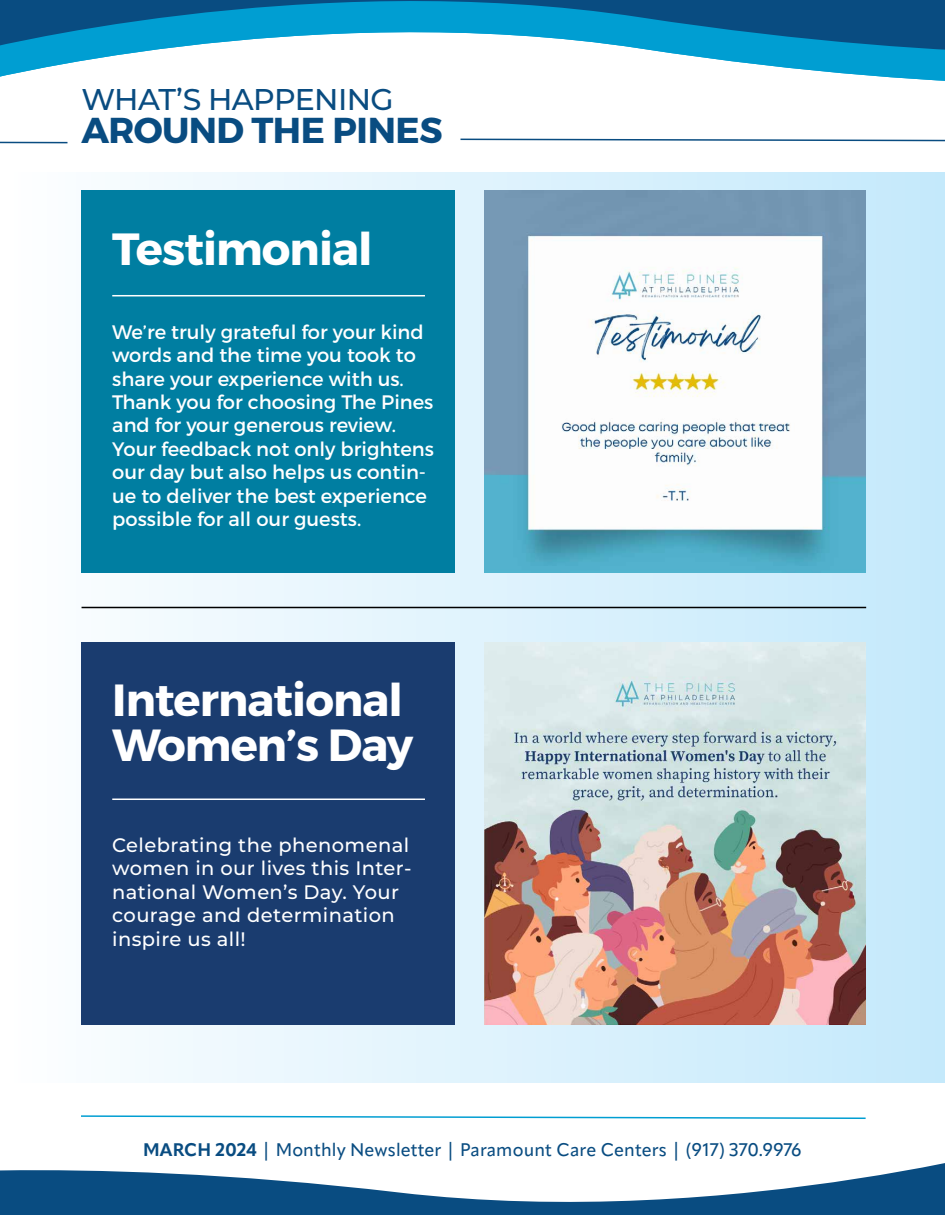
<style>
.page{position:relative;width:945px;height:1215px;background:#fff}
.page>*{position:absolute;margin:0;border:0;box-sizing:border-box;transform-origin:0 0}
.t1{font:700 45px/45px "Montserrat";letter-spacing:-.02em;color:#fff}
.t2{font:700 36px "Montserrat";letter-spacing:-.01em;color:#094c81}
.t3{font:500 30px "Montserrat";letter-spacing:-.02em;color:#094c81}
.t4{font:19.5px/23.4px "Montserrat";color:#fff}
.t5{font:500 19.5px/23.4px "Montserrat";letter-spacing:.02em;color:#fff}
.t6{font:500 18px "Apparat";letter-spacing:.005em;color:#094c81}
.s1{font-weight:700}
</style>
<div class="page">
<div style="left:14px;top:173px;width:931px;height:910px;background:linear-gradient(to right,#fcfeff,#c4e9fb)"></div>
<svg style="left:0;top:68px;width:945px;height:13px"></svg>
<svg style="left:0;top:0;width:945px;height:68px"></svg>
<svg style="left:81px;top:1115px;width:785px;height:4px"></svg>
<svg style="left:0;top:1163px;width:945px;height:52px;fill:#094c81"></svg>
<div style="left:82px;top:191px;width:373px;height:382px;background:#007ea1"></div>
<hr style="left:112px;top:295px;width:313px;height:1px;background:#fff">
<img style="left:484px;top:191px;width:382px;height:382px">
<hr style="left:82px;top:607px;width:784px;height:1px;background:#000">
<svg style="left:460px;top:138px;width:485px;height:4px"></svg>
<svg style="left:0;top:141px;width:68px;height:3px"></svg>
<div style="left:82px;top:642px;width:373px;height:382px;background:#1a3c6f"></div>
<img style="left:484px;top:643px;width:382px;height:381px">
<hr style="left:112px;top:799px;width:313px;height:1px;background:#fff">
<h3 class="t3" style="left:82px;top:79px;width:314px">WHAT’S HAPPENING</h3>
<h2 class="t2" style="left:82px;top:108px;width:363px">AROUND THE PINES</h2>
<h1 class="t1" style="left:112px;top:227px;width:262px">Testimonial</h1>
<p class="t4" style="left:112px;top:320px;width:323px">We’re truly grateful for your kind words and the time you took to share your experience with us.<br>Thank you for choosing The Pines and for your generous review.<br>Your feedback not only brightens our day but also helps us contin&shy;ue to deliver the best experience possible for all our guests.</p>
<h1 class="t1" style="left:112px;top:678px;width:303px">International<br>Women’s Day</h1>
<p class="t5" style="left:112px;top:833px;width:301px">Celebrating the phenomenal women in our lives this Inter&shy;national Women’s Day. Your courage and determination inspire us all!</p>
<p class="t6" style="left:143px;top:1139px;width:660px"><span class="s1">MARCH 2024</span> | Monthly Newsletter | Paramount Care Centers | (917) 370.9976</p>
</div>
